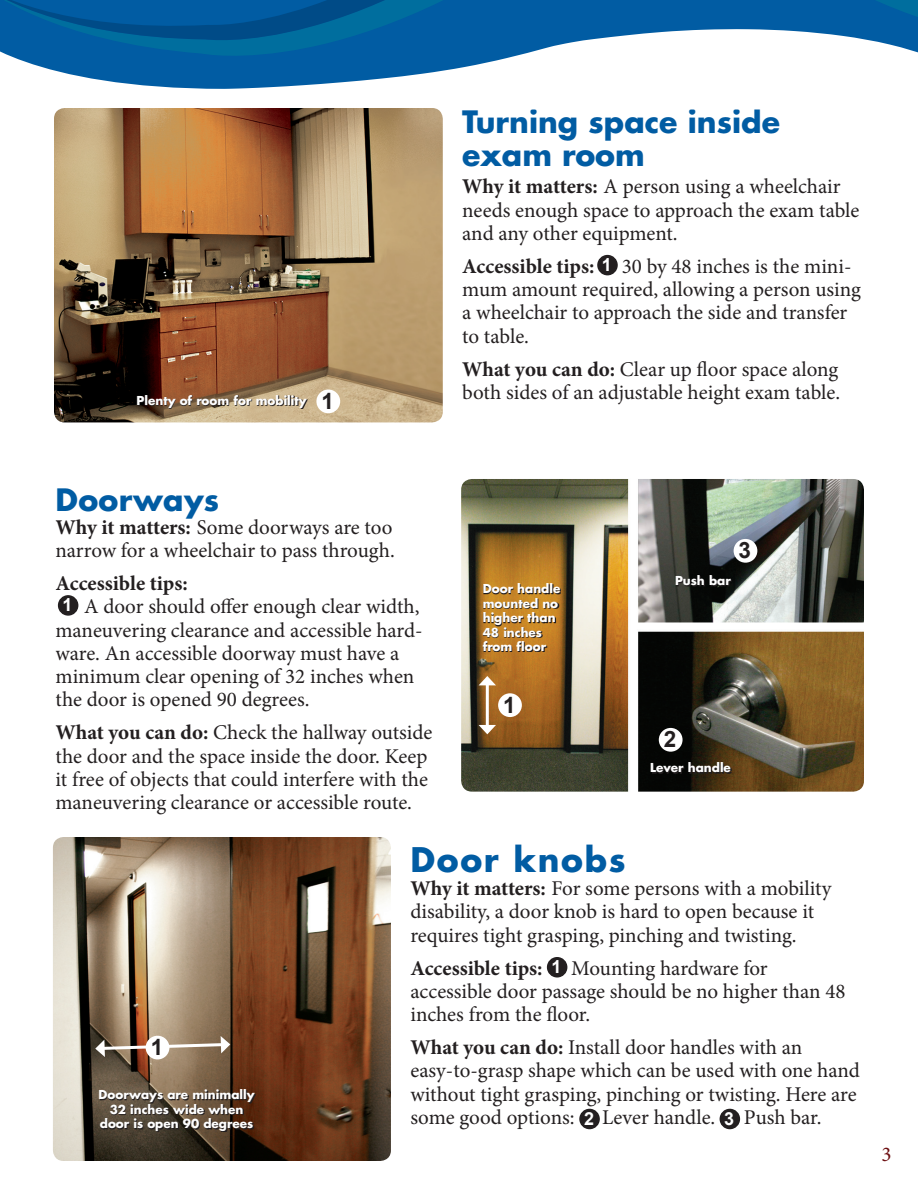
<style>
.page{position:relative;width:918px;height:1188px;background:#fff}
.page>*{position:absolute;margin:0;border:0;box-sizing:border-box;transform-origin:0 0}
.t1{font:700 33px "Futura LT";letter-spacing:.05em;color:#015ca3}
.t2{font:700 30px/33px "Futura LT";color:#015ca3}
.t3{font:700 22.5px "Arial";color:#231f20}
.t4{font:21px/23.2px "Minion Pro";letter-spacing:-.005em;color:#231f20}
.t5{font:700 21px "Minion Pro";color:#231f20}
.t6{font:21px "Minion Pro";color:#6c0e11}
.t7{font:700 18px "Arial";color:#fff}
.t8{font:700 12px "Futura LT";color:#fff}
.s1{font-weight:700}
</style>
<div class="page">
<svg style="left:140px;top:85px;width:166px;height:4px"></svg>
<svg style="left:20px;top:60px;width:478px;height:25px;fill:#015ca3"></svg>
<svg style="left:0;top:0;width:918px;height:60px;fill:#015ca3"></svg>
<img style="left:461px;top:479px;width:403px;height:313px">
<hr style="left:486px;top:683px;width:3px;height:45px;background:#fff">
<svg style="left:479px;top:676px;width:17px;height:9px"></svg>
<svg style="left:479px;top:725px;width:17px;height:9px"></svg>
<div style="left:720px;top:1109px;width:19px;height:20px;background:#231f20;border-radius:50%"></div>
<div style="left:720px;top:1109px;width:20px;height:20px;border:2px solid #231f20;border-radius:50%"></div>
<svg style="left:484px;top:584px;width:77px;height:68px;background:#996924"></svg>
<svg style="left:677px;top:576px;width:55px;height:10px"></svg>
<svg style="left:652px;top:763px;width:80px;height:10px"></svg>
<img style="left:53px;top:837px;width:338px;height:324px">
<svg style="left:95px;top:1036px;width:135px;height:21px;background:#98826e"></svg>
<svg style="left:100px;top:1090px;width:156px;height:42px;background:#4d3d2f"></svg>
<div style="left:146px;top:1036px;width:23px;height:23px;background:#fff;border-radius:50%"></div>
<div style="left:659px;top:728px;width:24px;height:24px;background:#fff;border-radius:50%"></div>
<div style="left:734px;top:539px;width:23px;height:24px;background:#fff;border-radius:50%"></div>
<div style="left:498px;top:693px;width:24px;height:24px;background:#fff;border-radius:50%"></div>
<img style="left:54px;top:108px;width:389px;height:314px">
<svg style="left:138px;top:396px;width:170px;height:13px;background:#735f49"></svg>
<div style="left:316px;top:390px;width:24px;height:23px;background:#fff;border-radius:50%"></div>
<div style="left:598px;top:256px;width:19px;height:19px;background:#231f20;border-radius:50%"></div>
<div style="left:597px;top:255px;width:21px;height:20px;border:2px solid #231f20;border-radius:50%"></div>
<div style="left:548px;top:958px;width:19px;height:19px;background:#231f20;border-radius:50%"></div>
<div style="left:547px;top:957px;width:20px;height:21px;border:2px solid #231f20;border-radius:50%"></div>
<div style="left:59px;top:596px;width:19px;height:19px;background:#231f20;border-radius:50%"></div>
<div style="left:58px;top:595px;width:20px;height:21px;border:2px solid #231f20;border-radius:50%"></div>
<div style="left:580px;top:1109px;width:19px;height:20px;background:#231f20;border-radius:50%"></div>
<div style="left:579px;top:1109px;width:21px;height:20px;border:2px solid #231f20;border-radius:50%"></div>
<p class="t8" style="left:137px;top:393px;width:172px">Plenty of room for mobility</p>
<p class="t3" style="left:321px;top:386px;width:14px">1</p>
<p class="t2" style="left:462px;top:105px;width:319px">Turning space inside exam room</p>
<p class="t4" style="left:462px;top:175px;width:399px"><span class="s1">Why it matters:</span> A person using a wheelchair needs enough space to approach the exam table and any other equipment.</p>
<p class="t5" style="left:462px;top:251px;width:134px">Accessible tips:</p>
<p class="t4" style="left:462px;top:255px;width:400px;text-indent:160px">30 by 48 inches is the mini&shy;mum amount required, allowing a person using a wheelchair to approach the side and transfer to table.</p>
<p class="t4" style="left:462px;top:357px;width:379px"><span class="s1">What you can do:</span> Clear up floor space along both sides of an adjustable height exam table.</p>
<p class="t7" style="left:602px;top:253px;width:12px">1</p>
<p class="t2" style="left:56px;top:482px;width:165px">Doorways</p>
<p class="t4" style="left:56px;top:516px;width:341px"><span class="s1">Why it matters:</span> Some doorways are too narrow for a wheelchair to pass through.</p>
<p class="t5" style="left:56px;top:569px;width:134px">Accessible tips:</p>
<p class="t4" style="left:84px;top:595px;width:337px">A door should offer enough clear width,</p>
<p class="t4" style="left:56px;top:618px;width:369px">maneuvering clearance and accessible hard-</p>
<p class="t4" style="left:56px;top:642px;width:345px">ware. An accessible doorway must have a</p>
<p class="t4" style="left:56px;top:665px;width:360px">minimum clear opening of 32 inches when</p>
<p class="t4" style="left:56px;top:688px;width:256px">the door is opened 90 degrees.</p>
<p class="t4" style="left:56px;top:721px;width:378px"><span class="s1">What you can do:</span> Check the hallway outside the door and the space inside the door. Keep it free of objects that could interfere with the maneuvering clearance or accessible route.</p>
<p class="t1" style="left:410px;top:838px;width:217px">Door knobs</p>
<p class="t4" style="left:410px;top:877px;width:422px"><span class="s1">Why it matters:</span> For some persons with a mobility disability, a door knob is hard to open because it requires tight grasping, pinching and twisting.</p>
<p class="t5" style="left:410px;top:953px;width:134px">Accessible tips:</p>
<p class="t3" style="left:739px;top:535px;width:14px">3</p>
<p class="t8" style="left:675px;top:573px;width:57px">Push bar</p>
<p class="t8" style="left:483px;top:581px;width:79px">Door handle</p>
<p class="t8" style="left:483px;top:595px;width:77px">mounted no</p>
<p class="t8" style="left:483px;top:610px;width:74px">higher than</p>
<p class="t8" style="left:483px;top:624px;width:61px">48 inches</p>
<p class="t8" style="left:483px;top:638px;width:65px">from floor</p>
<p class="t7" style="left:63px;top:593px;width:12px">1</p>
<p class="t3" style="left:503px;top:690px;width:14px">1</p>
<p class="t3" style="left:664px;top:724px;width:14px">2</p>
<p class="t8" style="left:650px;top:760px;width:82px">Lever handle</p>
<p class="t4" style="left:410px;top:956px;width:437px;text-indent:161px">Mounting hardware for accessible door passage should be no higher than 48 inches from the floor.</p>
<p class="t4" style="left:410px;top:1036px;width:451px"><span class="s1">What you can do:</span> Install door handles with an easy-to-grasp shape which can be used with one hand without tight grasping, pinching or twisting. Here are some good options:</p>
<p class="t7" style="left:552px;top:955px;width:12px">1</p>
<p class="t3" style="left:151px;top:1032px;width:14px">1</p>
<p class="t8" style="left:99px;top:1087px;width:158px">Doorways are minimally</p>
<p class="t8" style="left:110px;top:1101px;width:135px">32 inches wide when</p>
<p class="t8" style="left:100px;top:1116px;width:155px">door is open 90 degrees</p>
<p class="t4" style="left:602px;top:1106px;width:115px">Lever handle.</p>
<p class="t4" style="left:744px;top:1106px;width:79px">Push bar.</p>
<p class="t7" style="left:584px;top:1107px;width:12px">2</p>
<p class="t7" style="left:724px;top:1107px;width:12px">3</p>
<p class="t6" style="left:882px;top:1140px;width:12px">3</p>
</div>
